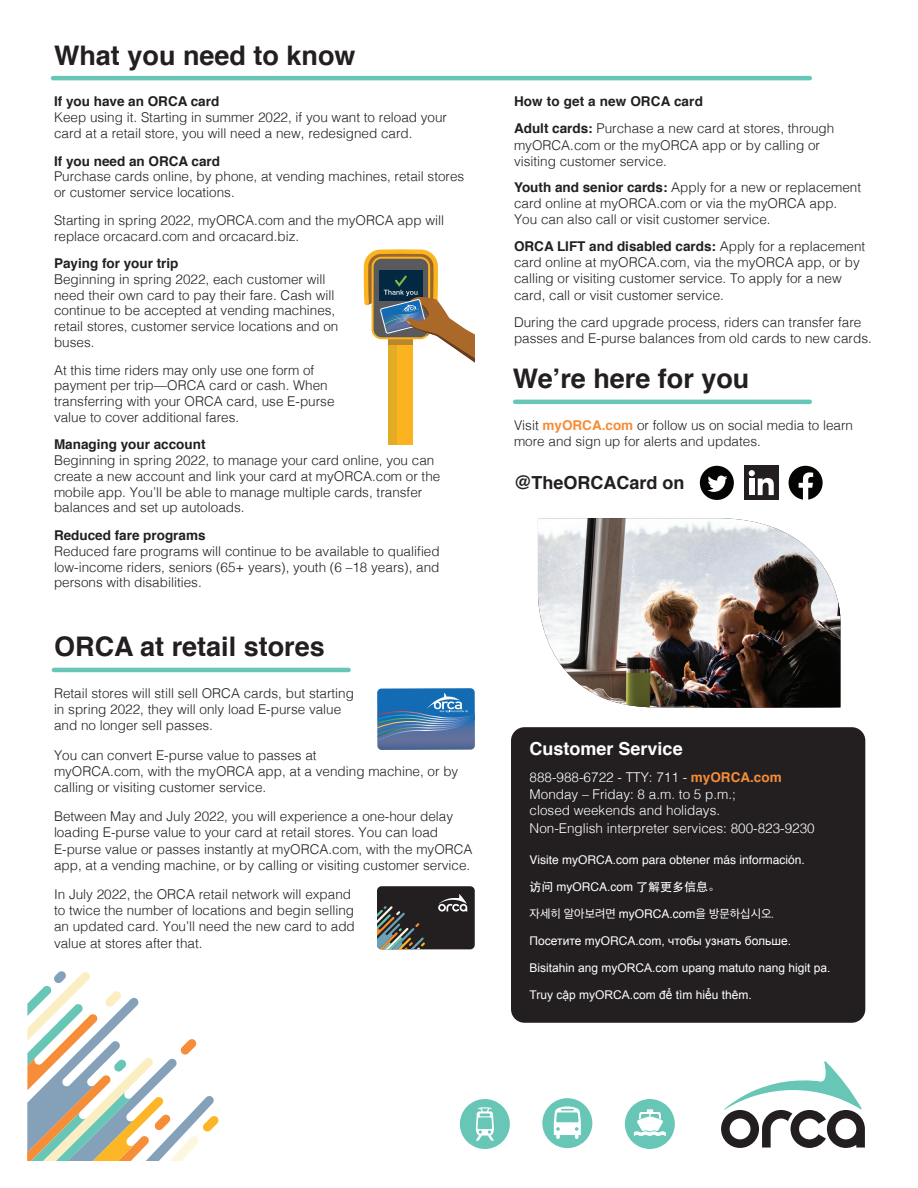
<style>
.page{position:relative;width:918px;height:1188px;background:#fff}
.page>*{position:absolute;margin:0;border:0;box-sizing:border-box;transform-origin:0 0}
.t1{font:700 27px "Helvetica";color:#231f20}
.t2{font:700 18px "Helvetica";color:#fff}
.t3{font:700 18px "Helvetica";color:#231f20}
.t4{font:300 13.5px/16.2px "Helvetica";color:#231f20}
.t5{font:300 13.5px/16.2px "Helvetica";color:#fff}
.t6{font:700 13.5px "Helvetica";color:#231f20}
.t7{font:12px "Arial";color:#fff}
.t8{font:12px "Helvetica";color:#fff}
.t9{font:12px "Apple SD Gothic Neo";color:#fff}
.s1{font-weight:700}
.s2{font-weight:700;color:#f68d38}
.s3{font-family:"ST Heiti SC";font-weight:500}
.s4{font-family:"Helvetica"}
</style>
<div class="page">
<div style="left:511px;top:727px;width:354px;height:296px;background:#231f20;border-radius:14px"></div>
<hr style="left:515px;top:400px;width:295px;height:4px;background:#68c6b7">
<div style="left:388px;top:338px;width:25px;height:107px;background:#fbb420"></div>
<div style="left:388px;top:345px;width:9px;height:100px;background:#e4ab25"></div>
<svg style="left:364px;top:249px;width:111px;height:114px"></svg>
<hr style="left:54px;top:668px;width:295px;height:4px;background:#68c6b7">
<hr style="left:53px;top:76px;width:757px;height:4px;background:#68c6b7">
<svg style="left:721px;top:1061px;width:144px;height:87px"></svg>
<div style="left:625px;top:1099px;width:50px;height:50px;background:#68c6b7;border-radius:50%"></div>
<svg style="left:634px;top:1109px;width:32px;height:27px"></svg>
<svg style="left:700px;top:466px;width:34px;height:34px"></svg>
<svg style="left:789px;top:466px;width:34px;height:34px"></svg>
<img style="left:538px;top:518px;width:302px;height:190px">
<div style="left:460px;top:1099px;width:50px;height:50px;background:#68c6b7;border-radius:50%"></div>
<svg style="left:476px;top:1107px;width:18px;height:34px"></svg>
<div style="left:542px;top:1098px;width:50px;height:50px;background:#68c6b7;border-radius:50%"></div>
<svg style="left:554px;top:1106px;width:27px;height:33px"></svg>
<div style="left:744px;top:466px;width:34px;height:34px;background:#231f20"></div>
<svg style="left:749px;top:470px;width:25px;height:25px"></svg>
<svg style="left:27px;top:971px;width:192px;height:190px"></svg>
<img style="left:377px;top:688px;width:98px;height:62px">
<svg style="left:377px;top:886px;width:98px;height:63px;background:#3a3837"></svg>
<h1 class="t1" style="left:54px;top:33px;width:303px">What you need to know</h1>
<p class="t6" style="left:54px;top:91px;width:167px">If you have an ORCA card</p>
<p class="t4" style="left:54px;top:109px;width:395px;line-height:15.8px">Keep using it. Starting in summer 2022, if you want to reload your card at a retail store, you will need a new, redesigned card.</p>
<p class="t6" style="left:54px;top:150px;width:168px">If you need an ORCA card</p>
<p class="t4" style="left:54px;top:168px;width:412px;line-height:15.8px">Purchase cards online, by phone, at vending machines, retail stores or customer service locations.</p>
<p class="t4" style="left:54px;top:211px;width:392px;line-height:15.8px">Starting in spring 2022, myORCA.com and the myORCA app will replace orcacard.com and orcacard.biz.</p>
<p class="t6" style="left:54px;top:253px;width:126px">Paying for your trip</p>
<p class="t4" style="left:54px;top:270px;width:286px;line-height:15.8px">Beginning in spring 2022, each customer will need their own card to pay their fare. Cash will continue to be accepted at vending machines, retail stores, customer service locations and on buses.</p>
<p class="t4" style="left:54px;top:361px;width:282px;line-height:15.8px">At this time riders may only use one form of payment per trip—ORCA card or cash. When transferring with your ORCA card, use E-purse value to cover additional fares.</p>
<p class="t6" style="left:54px;top:434px;width:153px">Managing your account</p>
<p class="t4" style="left:54px;top:452px;width:388px;line-height:15.8px">Beginning in spring 2022, to manage your card online, you can create a new account and link your card at myORCA.com or the mobile app. You’ll be able to manage multiple cards, transfer balances and set up autoloads.</p>
<p class="t6" style="left:54px;top:524px;width:153px">Reduced fare programs</p>
<p class="t4" style="left:54px;top:542px;width:387px;line-height:15.8px;text-align:justify">Reduced fare programs will continue to be available to qualified low-income riders, seniors (65+ years), youth (6 –18 years), and persons with disabilities.</p>
<h1 class="t1" style="left:54px;top:625px;width:272px">ORCA at retail stores</h1>
<p class="t4" style="left:54px;top:684px;width:302px">Retail stores will still sell ORCA cards, but starting in spring 2022, they will only load E-purse value and no longer sell passes.</p>
<p class="t4" style="left:54px;top:746px;width:406px">You can convert E-purse value to passes at<br>myORCA.com, with the myORCA app, at a vending machine, or by calling or visiting customer service.</p>
<p class="t4" style="left:54px;top:807px;width:420px">Between May and July 2022, you will experience a one-hour delay loading E-purse value to your card at retail stores. You can load E-purse value or passes instantly at myORCA.com, with the myORCA app, at a vending machine, or by calling or visiting customer service.</p>
<p class="t4" style="left:54px;top:885px;width:302px">In July 2022, the ORCA retail network will expand to twice the number of locations and begin selling an updated card. You’ll need the new card to add value at stores after that.</p>
<p class="t4" style="left:514px;top:87px;width:322px;line-height:27px"><span class="s1">How to get a new ORCA card<br>Adult cards:</span> Purchase a new card at stores, through</p>
<p class="t4" style="left:514px;top:136px;width:308px">myORCA.com or the myORCA app or by calling or visiting customer service.</p>
<p class="t4" style="left:514px;top:178px;width:349px"><span class="s1">Youth and senior cards:</span> Apply for a new or replacement card online at myORCA.com or via the myORCA app.<br>You can also call or visit customer service.</p>
<p class="t4" style="left:514px;top:237px;width:353px"><span class="s1">ORCA LIFT and disabled cards:</span> Apply for a replacement card online at myORCA.com, via the myORCA app, or by calling or visiting customer service. To apply for a new card, call or visit customer service.</p>
<p class="t4" style="left:514px;top:313px;width:359px">During the card upgrade process, riders can transfer fare passes and E-purse balances from old cards to new cards.</p>
<h1 class="t1" style="left:513px;top:357px;width:238px">We’re here for you</h1>
<p class="t4" style="left:514px;top:416px;width:341px">Visit <span class="s2">myORCA.com</span> or follow us on social media to learn more and sign up for alerts and updates.</p>
<h2 class="t3" style="left:514px;top:468px;width:172px">@TheORCACard on</h2>
<h2 class="t2" style="left:530px;top:734px;width:155px">Customer Service</h2>
<p class="t5" style="left:530px;top:768px;width:254px">888-988-6722 - TTY: 711 - <span class="s2">myORCA.com<br></span>Monday – Friday: 8 a.m. to 5 p.m.;<br>closed weekends and holidays.</p>
<p class="t5" style="left:530px;top:819px;width:287px">Non-English interpreter services: 800-823-9230</p>
<p class="t8" style="left:530px;top:851px;width:277px">Visite myORCA.com para obtener más información.</p>
<p class="t8" style="left:530px;top:878px;width:192px"><span class="s3">访问</span> myORCA.com <span class="s3">了解更多信息。</span></p>
<p class="t9" style="left:530px;top:907px;width:246px">자세히 알아보려면 <span class="s4">myORCA.com</span>을 방문하십시오.</p>
<p class="t7" style="left:530px;top:933px;width:263px">Посетите <span class="s4">myORCA.com</span>, чтобы узнать больше.</p>
<p class="t7" style="left:530px;top:960px;width:302px">Bisitahin ang myORCA.com upang matuto nang higit pa.</p>
<p class="t7" style="left:530px;top:987px;width:224px">Truy cập myORCA.com để tìm hiểu thêm.</p>
</div>
